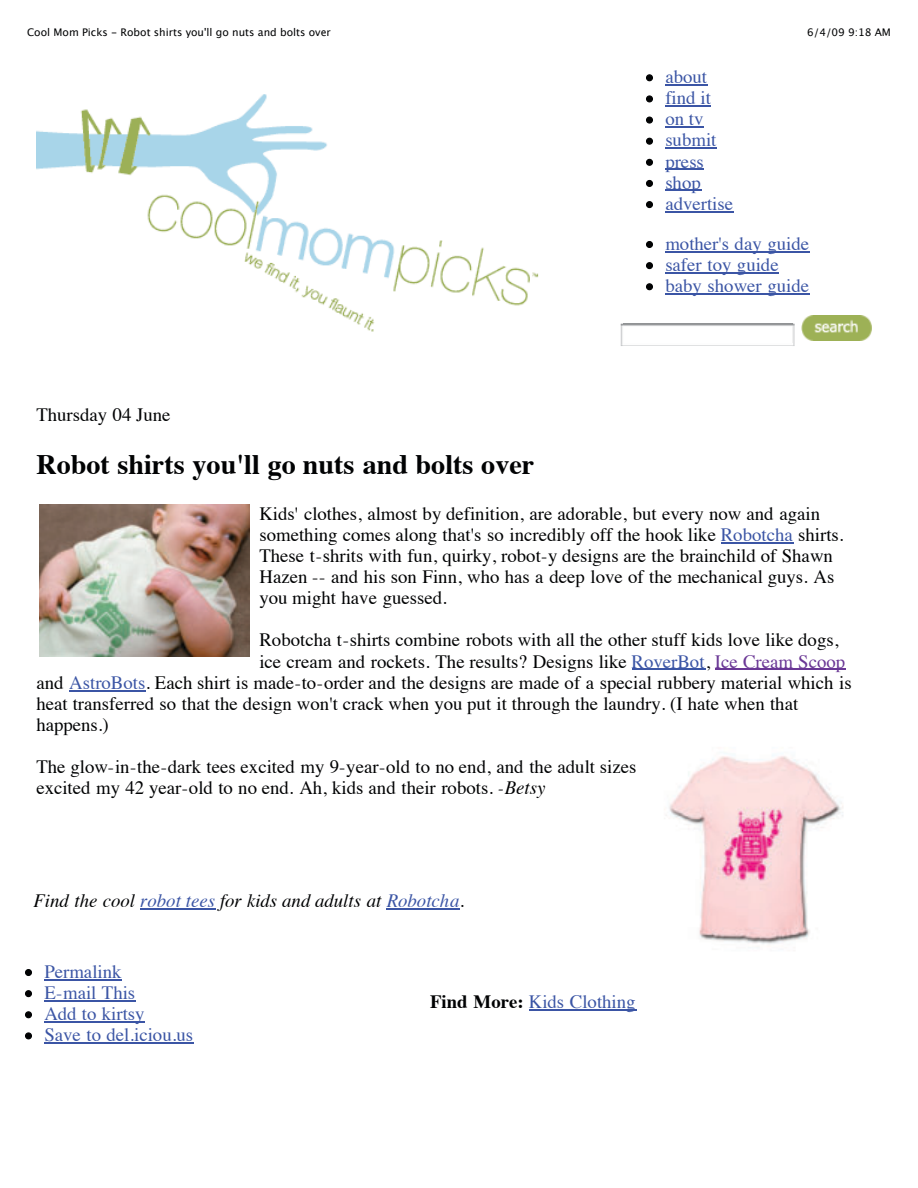
<style>
.page{position:relative;width:918px;height:1188px;background:#fff}
.page>*{position:absolute;margin:0;border:0;box-sizing:border-box;transform-origin:0 0}
.t1{font:700 28.2px "Times";color:#010203}
.t2{font:18.75px/21.1px "Times";color:#010203}
.t3{font:18.75px/21.1px "Times";color:#3b55a5}
.t4{font:italic 18.75px "Times";color:#010203}
.t5{font:10.5px "Lucida Grande";color:#010203}
.s1{color:#3b55a5}
.s2{color:#6a3795}
.s3{font-style:italic}
.s4{font-style:normal}
.s5{font-weight:700;color:#010203}
</style>
<div class="page">
<img style="left:39px;top:504px;width:210px;height:153px">
<img style="left:666px;top:753px;width:177px;height:191px">
<img style="left:36px;top:94px;width:503px;height:238px">
<div style="left:646px;top:74px;width:7px;height:7px;border:1px solid #010203;border-radius:50%"></div>
<hr style="left:665px;top:84px;width:43px;height:1px;background:#3b55a5">
<div style="left:646px;top:95px;width:7px;height:7px;border:1px solid #010203;border-radius:50%"></div>
<hr style="left:665px;top:105px;width:46px;height:2px;background:#3b55a5">
<div style="left:646px;top:117px;width:7px;height:7px;border:1px solid #010203;border-radius:50%"></div>
<hr style="left:665px;top:127px;width:39px;height:1px;background:#3b55a5">
<div style="left:646px;top:138px;width:7px;height:7px;border:1px solid #010203;border-radius:50%"></div>
<hr style="left:665px;top:148px;width:52px;height:1px;background:#3b55a5">
<div style="left:646px;top:159px;width:7px;height:7px;border:1px solid #010203;border-radius:50%"></div>
<hr style="left:665px;top:169px;width:39px;height:1px;background:#3b55a5">
<div style="left:646px;top:180px;width:7px;height:7px;border:1px solid #010203;border-radius:50%"></div>
<hr style="left:665px;top:190px;width:37px;height:1px;background:#3b55a5">
<div style="left:646px;top:201px;width:7px;height:7px;border:1px solid #010203;border-radius:50%"></div>
<hr style="left:665px;top:211px;width:68px;height:1px;background:#3b55a5">
<div style="left:646px;top:241px;width:7px;height:7px;border:1px solid #010203;border-radius:50%"></div>
<hr style="left:665px;top:251px;width:145px;height:1px;background:#3b55a5">
<div style="left:646px;top:262px;width:7px;height:7px;border:1px solid #010203;border-radius:50%"></div>
<hr style="left:665px;top:272px;width:114px;height:1px;background:#3b55a5">
<div style="left:646px;top:283px;width:7px;height:7px;border:1px solid #010203;border-radius:50%"></div>
<hr style="left:665px;top:293px;width:145px;height:1px;background:#3b55a5">
<hr style="left:623px;top:324px;width:169px;height:1px;background:#919395">
<hr style="left:623px;top:325px;width:169px;height:1px;background:#cbccce">
<hr style="left:623px;top:345px;width:169px;height:1px;background:#e0e1e2">
<svg style="left:621px;top:324px;width:2px;height:22px"></svg>
<svg style="left:792px;top:324px;width:2px;height:22px"></svg>
<img style="left:801px;top:315px;width:71px;height:25px">
<hr style="left:721px;top:542px;width:73px;height:1px;background:#3b55a5">
<hr style="left:632px;top:669px;width:74px;height:1px;background:#3b55a5">
<hr style="left:715px;top:669px;width:130px;height:1px;background:#6a3795">
<hr style="left:69px;top:690px;width:77px;height:1px;background:#3b55a5">
<hr style="left:140px;top:909px;width:75px;height:1px;background:#3b55a5">
<hr style="left:387px;top:909px;width:63px;height:1px;background:#3b55a5">
<hr style="left:529px;top:1010px;width:108px;height:1px;background:#3b55a5">
<div style="left:25px;top:969px;width:7px;height:7px;border:1px solid #010203;border-radius:50%"></div>
<hr style="left:44px;top:979px;width:78px;height:1px;background:#3b55a5">
<div style="left:25px;top:990px;width:7px;height:7px;border:1px solid #010203;border-radius:50%"></div>
<hr style="left:44px;top:1000px;width:92px;height:1px;background:#3b55a5">
<div style="left:25px;top:1011px;width:7px;height:7px;border:1px solid #010203;border-radius:50%"></div>
<hr style="left:44px;top:1021px;width:101px;height:1px;background:#3b55a5">
<div style="left:25px;top:1032px;width:7px;height:7px;border:1px solid #010203;border-radius:50%"></div>
<hr style="left:44px;top:1042px;width:149px;height:2px;background:#3b55a5">
<p class="t5" style="left:27px;top:26px;width:305px">Cool Mom Picks - Robot shirts you'll go nuts and bolts over</p>
<p class="t5" style="left:807px;top:26px;width:85px">6/4/09 9:18 AM</p>
<p class="t3" style="left:665px;top:65px;width:69px">about find it on tv submit press shop advertise</p>
<p class="t3" style="left:665px;top:231px;width:145px">mother's day guide safer toy guide baby shower guide</p>
<p class="t2" style="left:36px;top:403px;width:136px">Thursday 04 June</p>
<h1 class="t1" style="left:36px;top:437px;width:500px">Robot shirts you'll go nuts and bolts over</h1>
<p class="t2" style="left:259px;top:501px;width:586px">Kids' clothes, almost by definition, are adorable, but every now and again something comes along that's so incredibly off the hook like <span class="s1">Robotcha</span> shirts.<br>These t-shrits with fun, quirky, robot-y designs are the brainchild of Shawn Hazen -- and his son Finn, who has a deep love of the mechanical guys. As you might have guessed.</p>
<p class="t2" style="left:259px;top:628px;width:580px">Robotcha t-shirts combine robots with all the other stuff kids love like dogs,</p>
<p class="t2" style="left:259px;top:649px;width:587px">ice cream and rockets. The results? Designs like <span class="s1">RoverBot</span>, <span class="s2">Ice Cream Scoop</span></p>
<p class="t2" style="left:36px;top:670px;width:817px">and <span class="s1">AstroBots</span>. Each shirt is made-to-order and the designs are made of a special rubbery material which is</p>
<p class="t2" style="left:36px;top:691px;width:763px">heat transferred so that the design won't crack when you put it through the laundry. (I hate when that</p>
<p class="t2" style="left:36px;top:713px;width:74px">happens.)</p>
<p class="t2" style="left:36px;top:755px;width:601px">The glow-in-the-dark tees excited my 9-year-old to no end, and the adult sizes excited my 42 year-old to no end. Ah, kids and their robots. <span class="s3">-Betsy</span></p>
<p class="t4" style="left:33px;top:885px;width:432px">Find the cool <span class="s1">robot tees</span> for kids and adults at <span class="s1">Robotcha</span><span class="s4">.</span></p>
<p class="t3" style="left:44px;top:959px;width:150px">Permalink<br>E-mail This<br>Add to kirtsy<br>Save to del.iciou.us</p>
<p class="t3" style="left:430px;top:990px;width:207px"><span class="s5">Find More:</span> Kids Clothing</p>
</div>
